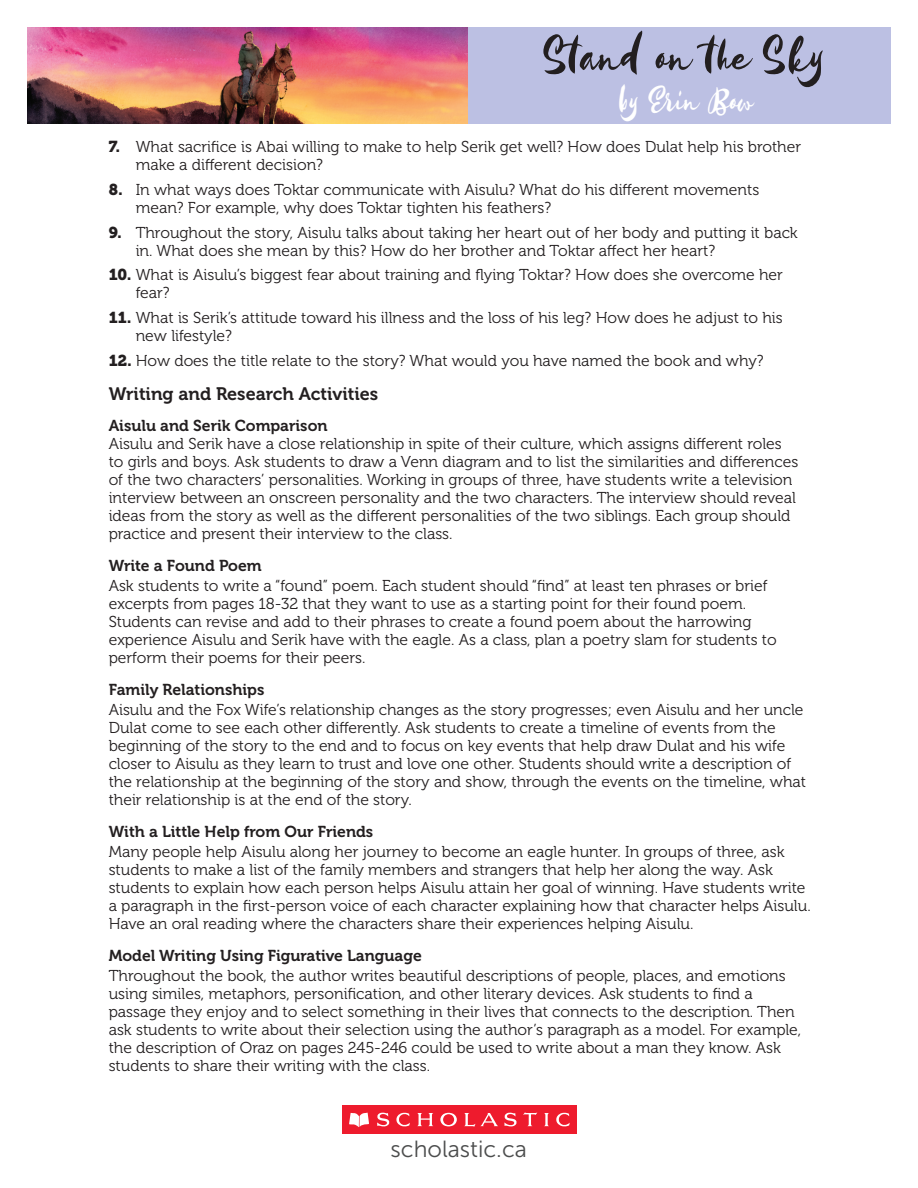
<style>
.page{position:relative;width:918px;height:1188px;background:#fff}
.page>*{position:absolute;margin:0;border:0;box-sizing:border-box;transform-origin:0 0}
.t1{font:65.55px "Kayto Standard";color:#231f20}
.t2{font:43.65px "Kayto Standard";color:#fff}
.t3{font:23.25px "Museo Sans 300";color:#4c4d4d}
.t4{font:18px "Museo 700";color:#231f20}
.t5{font:15.75px/18px "Museo 300";color:#231f20}
.t6{font:15.75px "Museo 700";color:#231f20}
.s1{font-family:"Museo 900"}
</style>
<div class="page">
<div style="left:27px;top:27px;width:864px;height:96px;background:#bcc0e3"></div>
<img style="left:27px;top:27px;width:441px;height:96px">
<div style="left:342px;top:1105px;width:234px;height:29px;background:#ee1b2d"></div>
<svg style="left:349px;top:1113px;width:20px;height:14px"></svg>
<svg style="left:377px;top:1113px;width:12px;height:14px"></svg>
<svg style="left:396px;top:1113px;width:14px;height:14px"></svg>
<svg style="left:417px;top:1113px;width:16px;height:13px"></svg>
<svg style="left:504px;top:1113px;width:13px;height:14px"></svg>
<svg style="left:523px;top:1112px;width:14px;height:14px"></svg>
<svg style="left:544px;top:1113px;width:5px;height:13px"></svg>
<svg style="left:556px;top:1113px;width:14px;height:14px"></svg>
<svg style="left:440px;top:1113px;width:17px;height:13px"></svg>
<svg style="left:464px;top:1113px;width:34px;height:14px"></svg>
<p class="t1" style="left:545px;top:23px;width:283px">Stand on the Sky</p>
<p class="t2" style="left:619px;top:79px;width:136px">by Erin Bow</p>
<p class="t5" style="left:136px;top:138px;width:667px;text-indent:-27px"><span class="s1">7.</span> What sacrifice is Abai willing to make to help Serik get well? How does Dulat help his brother make a different decision?</p>
<p class="t5" style="left:136px;top:181px;width:625px;text-indent:-27px"><span class="s1">8.</span> In what ways does Toktar communicate with Aisulu? What do his different movements mean? For example, why does Toktar tighten his feathers?</p>
<p class="t5" style="left:136px;top:224px;width:664px;text-indent:-27px"><span class="s1">9.</span> Throughout the story, Aisulu talks about taking her heart out of her body and putting it back in. What does she mean by this? How do her brother and Toktar affect her heart?</p>
<p class="t5" style="left:136px;top:266px;width:649px;text-indent:-27px"><span class="s1">10.</span> What is Aisulu’s biggest fear about training and flying Toktar? How does she overcome her fear?</p>
<p class="t5" style="left:136px;top:309px;width:649px;text-indent:-27px"><span class="s1">11.</span> What is Serik’s attitude toward his illness and the loss of his leg? How does he adjust to his new lifestyle?</p>
<p class="t5" style="left:109px;top:352px;width:657px"><span class="s1">12.</span> How does the title relate to the story? What would you have named the book and why?</p>
<p class="t4" style="left:109px;top:384px;width:271px">Writing and Research Activities</p>
<p class="t6" style="left:109px;top:417px;width:220px">Aisulu and Serik Comparison</p>
<p class="t5" style="left:109px;top:435px;width:691px">Aisulu and Serik have a close relationship in spite of their culture, which assigns different roles to girls and boys. Ask students to draw a Venn diagram and to list the similarities and differences of the two characters’ personalities. Working in groups of three, have students write a television interview between an onscreen personality and the two characters. The interview should reveal ideas from the story as well as the different personalities of the two siblings. Each group should practice and present their interview to the class.</p>
<p class="t6" style="left:109px;top:557px;width:154px">Write a Found Poem</p>
<p class="t5" style="left:109px;top:577px;width:670px">Ask students to write a “found” poem. Each student should “find” at least ten phrases or brief excerpts from pages 18-32 that they want to use as a starting point for their found poem.<br>Students can revise and add to their phrases to create a found poem about the harrowing experience Aisulu and Serik have with the eagle. As a class, plan a poetry slam for students to perform their poems for their peers.</p>
<p class="t6" style="left:109px;top:681px;width:157px">Family Relationships</p>
<p class="t5" style="left:109px;top:701px;width:699px">Aisulu and the Fox Wife’s relationship changes as the story progresses; even Aisulu and her uncle Dulat come to see each other differently. Ask students to create a timeline of events from the beginning of the story to the end and to focus on key events that help draw Dulat and his wife closer to Aisulu as they learn to trust and love one other. Students should write a description of the relationship at the beginning of the story and show, through the events on the timeline, what their relationship is at the end of the story.</p>
<p class="t6" style="left:109px;top:823px;width:266px">With a Little Help from Our Friends</p>
<p class="t5" style="left:109px;top:843px;width:704px">Many people help Aisulu along her journey to become an eagle hunter. In groups of three, ask students to make a list of the family members and strangers that help her along the way. Ask students to explain how each person helps Aisulu attain her goal of winning. Have students write a paragraph in the first-person voice of each character explaining how that character helps Aisulu.<br>Have an oral reading where the characters share their experiences helping Aisulu.</p>
<p class="t6" style="left:109px;top:946px;width:315px">Model Writing Using Figurative Language</p>
<p class="t5" style="left:109px;top:967px;width:694px">Throughout the book, the author writes beautiful descriptions of people, places, and emotions using similes, metaphors, personification, and other literary devices. Ask students to find a passage they enjoy and to select something in their lives that connects to the description. Then ask students to write about their selection using the author’s paragraph as a model. For example, the description of Oraz on pages 245-246 could be used to write about a man they know. Ask students to share their writing with the class.</p>
<p class="t3" style="left:391px;top:1136px;width:138px">scholastic.ca</p>
</div>
